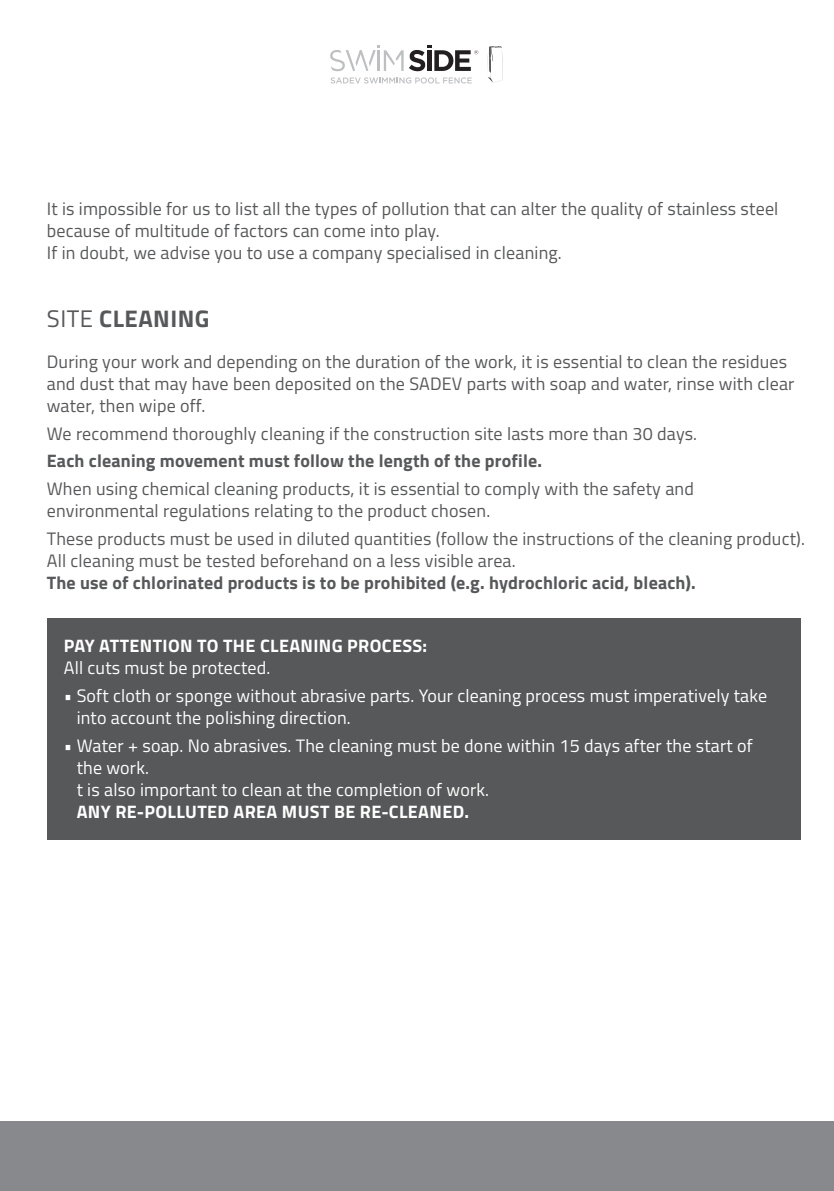
<style>
.page{position:relative;width:834px;height:1191px;background:#fff}
.page>*{position:absolute;margin:0;border:0;box-sizing:border-box;transform-origin:0 0}
.t1{font:700 24px "Titillium Web";letter-spacing:.02em;color:#57585a}
.t2{font:18px/22px "Titillium Web";letter-spacing:.01em;color:#57585a}
.t3{font:18px/22px "Titillium Web";letter-spacing:.01em;color:#fff}
.t4{font:700 18px "Titillium Web";letter-spacing:.01em;color:#57585a}
.t5{font:700 18px "Titillium Web";letter-spacing:.02em;color:#fff}
.s1{font-weight:400}
</style>
<div class="page">
<svg style="left:487px;top:46px;width:16px;height:37px"></svg>
<svg style="left:330px;top:77px;width:141px;height:7px"></svg>
<svg style="left:330px;top:45px;width:73px;height:26px"></svg>
<svg style="left:409px;top:45px;width:69px;height:26px"></svg>
<div style="left:0;top:1121px;width:833px;height:70px;background:#87898c"></div>
<div style="left:47px;top:618px;width:753px;height:222px;background:#57585a"></div>
<p class="t2" style="left:47px;top:199px;width:733px">It is impossible for us to list all the types of pollution that can alter the quality of stainless steel because of multitude of factors can come into play.<br>If in doubt, we advise you to use a company specialised in cleaning.</p>
<h1 class="t1" style="left:47px;top:309px;width:164px"><span class="s1">SITE</span> CLEANING</h1>
<p class="t2" style="left:47px;top:352px;width:749px">During your work and depending on the duration of the work, it is essential to clean the residues and dust that may have been deposited on the SADEV parts with soap and water, rinse with clear water, then wipe off.</p>
<p class="t2" style="left:47px;top:424px;width:651px">We recommend thoroughly cleaning if the construction site lasts more than 30 days.</p>
<p class="t4" style="left:47px;top:454px;width:496px">Each cleaning movement must follow the length of the profile.</p>
<p class="t2" style="left:47px;top:479px;width:648px">When using chemical cleaning products, it is essential to comply with the safety and environmental regulations relating to the product chosen.</p>
<p class="t2" style="left:47px;top:529px;width:759px">These products must be used in diluted quantities (follow the instructions of the cleaning product).<br>All cleaning must be tested beforehand on a less visible area.</p>
<p class="t4" style="left:47px;top:575px;width:650px">The use of chlorinated products is to be prohibited (e.g. hydrochloric acid, bleach).</p>
<p class="t5" style="left:64px;top:639px;width:365px">PAY ATTENTION TO THE CLEANING PROCESS:</p>
<p class="t3" style="left:64px;top:659px;width:208px">All cuts must be protected.</p>
<p class="t3" style="left:77px;top:686px;width:691px;text-indent:-13px">• Soft cloth or sponge without abrasive parts. Your cleaning process must imperatively take into account the polishing direction.</p>
<p class="t3" style="left:77px;top:736px;width:677px;text-indent:-13px">• Water + soap. No abrasives. The cleaning must be done within 15 days after the start of the work.<br>t is also important to clean at the completion of work.</p>
<p class="t5" style="left:77px;top:804px;width:394px">ANY RE-POLLUTED AREA MUST BE RE-CLEANED.</p>
</div>
